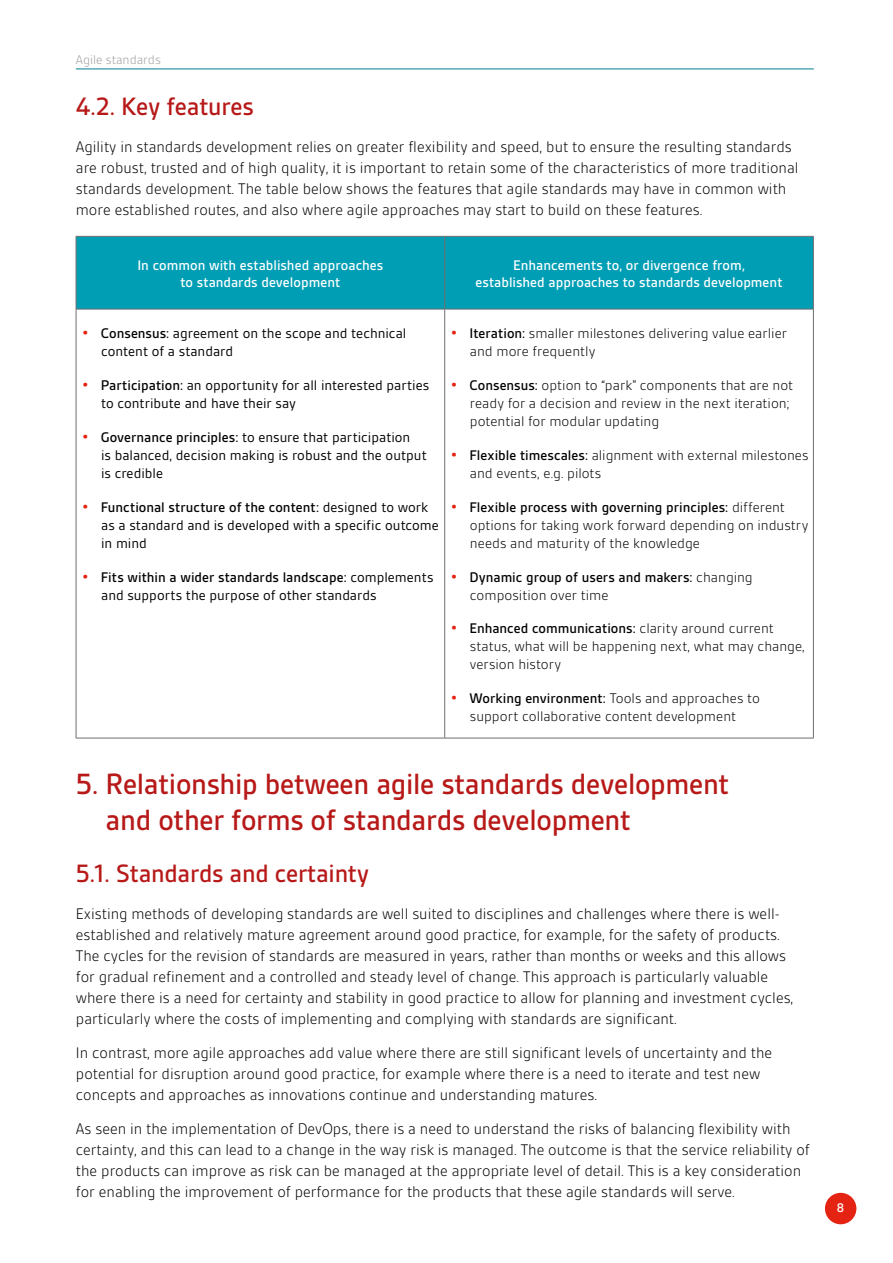
<style>
.page{position:relative;width:893px;height:1263px;background:#fff}
.page>*{position:absolute;margin:0;border:0;box-sizing:border-box;transform-origin:0 0}
.t1{font:500 31.5px/36px "BSI Gesta";letter-spacing:-.01em;color:#b71918}
.t2{font:500 27px "BSI Gesta";letter-spacing:-.01em;color:#b71918}
.t3{font:300 16.5px/21px "BSI Gesta";color:#000}
.t4{font:300 15px/18px "BSI Gesta";color:#000}
.t5{font:15px/18px "BSI Gesta";color:#000}
.t6{font:500 15px/16.5px "BSI Gesta";letter-spacing:.005em;color:#fff;text-align:center}
.t7{font:500 15px/18px "BSI Gesta";color:#000}
.t8{font:300 13.5px "BSI Gesta";color:#9d9d9c}
.t9{font:500 13.5px "BSI Gesta";color:#fff}
.s1{font-weight:700;font-size:16.5px;color:#e42313}
.s2{font-weight:500}
.s3{font-weight:300}
</style>
<div class="page">
<div style="left:825px;top:1193px;width:31px;height:31px;background:#e42313;border-radius:50%"></div>
<hr style="left:76px;top:69px;width:738px;height:1px;background:#007f92">
<div style="left:77px;top:237px;width:736px;height:72px;background:#009eb5"></div>
<hr style="left:76px;top:236px;width:369px;height:1px;background:#706f6f">
<hr style="left:76px;top:236px;width:1px;height:73px;background:#706f6f">
<hr style="left:445px;top:236px;width:369px;height:1px;background:#706f6f">
<hr style="left:444px;top:236px;width:1px;height:73px;background:#706f6f">
<hr style="left:813px;top:236px;width:1px;height:73px;background:#706f6f">
<hr style="left:76px;top:309px;width:369px;height:1px;background:#706f6f">
<hr style="left:76px;top:309px;width:1px;height:429px;background:#706f6f">
<hr style="left:445px;top:309px;width:369px;height:1px;background:#706f6f">
<hr style="left:444px;top:309px;width:1px;height:429px;background:#706f6f">
<hr style="left:813px;top:309px;width:1px;height:429px;background:#706f6f">
<hr style="left:76px;top:738px;width:369px;height:1px;background:#706f6f">
<hr style="left:445px;top:738px;width:369px;height:1px;background:#706f6f">
<p class="t8" style="left:76px;top:53px;width:86px">Agile standards</p>
<h2 class="t2" style="left:76px;top:92px;width:179px">4.2. Key features</h2>
<p class="t3" style="left:76px;top:136px;width:724px">Agility in standards development relies on greater flexibility and speed, but to ensure the resulting standards are robust, trusted and of high quality, it is important to retain some of the characteristics of more traditional standards development. The table below shows the features that agile standards may have in common with more established routes, and also where agile approaches may start to build on these features.</p>
<p class="t6" style="left:137px;top:257px;width:247px">In common with established approaches to standards development</p>
<p class="t6" style="left:476px;top:257px;width:309px">Enhancements to, or divergence from,<br>established approaches to standards development</p>
<p class="t5" style="left:101px;top:325px;width:307px;text-indent:-19px"><span class="s1">•</span> <span class="s2">Consensus:</span> agreement on the scope and technical content of a standard</p>
<p class="t5" style="left:101px;top:376px;width:330px;text-indent:-19px"><span class="s1">•</span> <span class="s2">Participation:</span> an opportunity for all interested parties to contribute and have their say</p>
<p class="t5" style="left:101px;top:428px;width:327px;text-indent:-19px"><span class="s1">•</span> <span class="s2">Governance principles:</span> to ensure that participation<br>is balanced, decision making is robust and the output is credible</p>
<p class="t5" style="left:101px;top:498px;width:339px;text-indent:-19px"><span class="s1">•</span> <span class="s2">Functional structure of the content:</span> designed to work as a standard and is developed with a specific outcome in mind</p>
<p class="t5" style="left:101px;top:568px;width:334px;text-indent:-19px"><span class="s1">•</span> <span class="s2">Fits within a wider standards landscape:</span> complements and supports the purpose of other standards</p>
<p class="t4" style="left:470px;top:325px;width:319px;text-indent:-19px"><span class="s1">•</span> <span class="s2">Iteration:</span> smaller milestones delivering value earlier and more frequently</p>
<p class="t4" style="left:470px;top:376px;width:325px;text-indent:-19px"><span class="s1">•</span> <span class="s2">Consensus:</span> option to “park” components that are not ready for a decision and review in the next iteration; potential for modular updating</p>
<p class="t4" style="left:470px;top:446px;width:340px;text-indent:-19px"><span class="s1">•</span> <span class="s2">Flexible timescales:</span> alignment with external milestones and events, e.g. pilots</p>
<p class="t4" style="left:470px;top:498px;width:340px;text-indent:-19px"><span class="s1">•</span> <span class="s2">Flexible process with governing principles:</span> different options for taking work forward depending on industry needs and maturity of the knowledge</p>
<p class="t7" style="left:470px;top:568px;width:284px;text-indent:-19px"><span class="s1">•</span> Dynamic group of users and makers: <span class="s3">changing composition over time</span></p>
<p class="t4" style="left:470px;top:619px;width:336px;text-indent:-19px"><span class="s1">•</span> <span class="s2">Enhanced communications:</span> clarity around current status, what will be happening next, what may change, version history</p>
<p class="t4" style="left:451px;top:689px;width:311px;text-align:center"><span class="s1">•</span> <span class="s2">Working environment:</span> Tools and approaches to support collaborative content development</p>
<h1 class="t1" style="left:106px;top:766px;width:625px;text-indent:-30px">5. Relationship between agile standards development and other forms of standards development</h1>
<h2 class="t2" style="left:76px;top:859px;width:295px">5.1. Standards and certainty</h2>
<p class="t3" style="left:76px;top:903px;width:719px">Existing methods of developing standards are well suited to disciplines and challenges where there is well&shy;established and relatively mature agreement around good practice, for example, for the safety of products.<br>The cycles for the revision of standards are measured in years, rather than months or weeks and this allows for gradual refinement and a controlled and steady level of change. This approach is particularly valuable where there is a need for certainty and stability in good practice to allow for planning and investment cycles, particularly where the costs of implementing and complying with standards are significant.</p>
<p class="t3" style="left:76px;top:1042px;width:698px">In contrast, more agile approaches add value where there are still significant levels of uncertainty and the potential for disruption around good practice, for example where there is a need to iterate and test new concepts and approaches as innovations continue and understanding matures.</p>
<p class="t3" style="left:76px;top:1118px;width:735px">As seen in the implementation of DevOps, there is a need to understand the risks of balancing flexibility with certainty, and this can lead to a change in the way risk is managed. The outcome is that the service reliability of the products can improve as risk can be managed at the appropriate level of detail. This is a key consideration for enabling the improvement of performance for the products that these agile standards will serve.</p>
<p class="t9" style="left:837px;top:1201px;width:9px">8</p>
</div>
